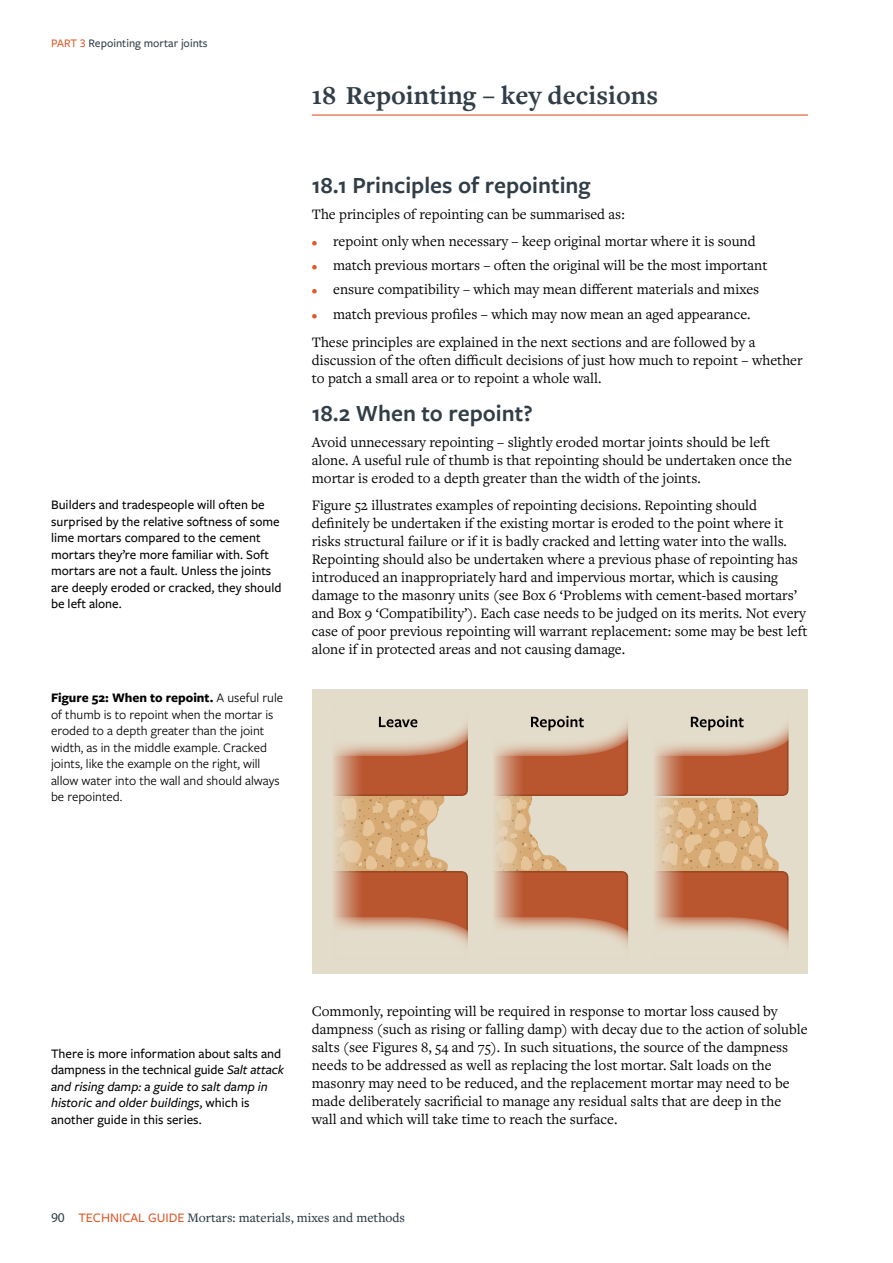
<style>
.page{position:relative;width:893px;height:1263px;background:#fff}
.page>*{position:absolute;margin:0;border:0;box-sizing:border-box;transform-origin:0 0}
.t1{font:700 27px "Freight Text Pro";color:#313e48}
.t2{font:600 24px "Freight Sans Pro";color:#313e48}
.t3{font:15px/18px "Freight Text Pro";color:#000}
.t4{font:500 13.5px/16.5px "Freight Sans Pro";color:#000}
.t5{font:13.5px/16.5px "Freight Sans Pro";color:#000}
.t6{font:500 13.5px "Freight Text Pro";color:#313e48}
.t7{font:500 12px "Freight Sans Pro";color:#313e48}
.s1{color:#dd5928}
.s2{font-weight:700}
.s3{font-size:12px;color:#dd5928}
.s4{font-style:italic}
.s5{font-family:"Myriad Pro";font-weight:400}
.s6{font-family:"Freight Sans Pro";color:#dd5928}
</style>
<div class="page">
<hr style="left:312px;top:114px;width:496px;height:2px;background:#dd5928">
<div style="left:312px;top:689px;width:496px;height:285px;background:#e4dcca"></div>
<svg style="left:333px;top:715px;width:456px;height:232px"></svg>
<p class="t7" style="left:51px;top:35px;width:158px"><span class="s1">PART 3</span> Repointing mortar joints</p>
<p class="t4" style="left:51px;top:496px;width:232px">Builders and tradespeople will often be surprised by the relative softness of some lime mortars compared to the cement mortars they’re more familiar with. Soft mortars are not a fault. Unless the joints are deeply eroded or cracked, they should be left alone.</p>
<p class="t5" style="left:51px;top:689px;width:234px"><span class="s2">Figure 52: When to repoint.</span> A useful rule of thumb is to repoint when the mortar is eroded to a depth greater than the joint width, as in the middle example. Cracked joints, like the example on the right, will allow water into the wall and should always be repointed.</p>
<h1 class="t1" style="left:312px;top:77px;width:348px">18 Repointing – key decisions</h1>
<h2 class="t2" style="left:312px;top:168px;width:280px">18.1 Principles of repointing</h2>
<p class="t3" style="left:312px;top:205px;width:314px">The principles of repointing can be summarised as:</p>
<p class="t3" style="left:312px;top:231px;width:445px"><span class="s3">•</span> repoint only when necessary – keep original mortar where it is sound</p>
<p class="t3" style="left:312px;top:256px;width:457px"><span class="s3">•</span> match previous mortars – often the original will be the most important</p>
<p class="t3" style="left:312px;top:280px;width:449px"><span class="s3">•</span> ensure compatibility – which may mean different materials and mixes</p>
<p class="t3" style="left:312px;top:299px;width:445px;line-height:28.7px"><span class="s3">•</span> match previous profiles – which may now mean an aged appearance.<br>These principles are explained in the next sections and are followed by a</p>
<p class="t3" style="left:312px;top:351px;width:492px">discussion of the often difficult decisions of just how much to repoint – whether to patch a small area or to repoint a whole wall.</p>
<h2 class="t2" style="left:312px;top:397px;width:222px">18.2 When to repoint?</h2>
<p class="t3" style="left:312px;top:433px;width:482px">Avoid unnecessary repointing – slightly eroded mortar joints should be left alone. A useful rule of thumb is that repointing should be undertaken once the mortar is eroded to a depth greater than the width of the joints.</p>
<p class="t3" style="left:312px;top:496px;width:497px">Figure 52 illustrates examples of repointing decisions. Repointing should definitely be undertaken if the existing mortar is eroded to the point where it risks structural failure or if it is badly cracked and letting water into the walls.<br>Repointing should also be undertaken where a previous phase of repointing has introduced an inappropriately hard and impervious mortar, which is causing damage to the masonry units (see Box 6 ‘Problems with cement-based mortars’ and Box 9 ‘Compatibility’). Each case needs to be judged on its merits. Not every case of poor previous repointing will warrant replacement: some may be best left alone if in protected areas and not causing damage.</p>
<p class="t4" style="left:51px;top:1045px;width:234px">There is more information about salts and dampness in the technical guide <span class="s4">Salt attack and rising damp: a guide to salt damp in historic and older buildings</span>, which is another guide in this series.</p>
<p class="t3" style="left:312px;top:1002px;width:497px">Commonly, repointing will be required in response to mortar loss caused by dampness (such as rising or falling damp) with decay due to the action of soluble salts (see Figures 8, 54 and 75). In such situations, the source of the dampness needs to be addressed as well as replacing the lost mortar. Salt loads on the masonry may need to be reduced, and the replacement mortar may need to be made deliberately sacrificial to manage any residual salts that are deep in the wall and which will take time to reach the surface.</p>
<p class="t6" style="left:51px;top:1209px;width:356px"><span class="s5">90</span> <span class="s6">TECHNICAL GUIDE</span> Mortars: materials, mixes and methods</p>
</div>
